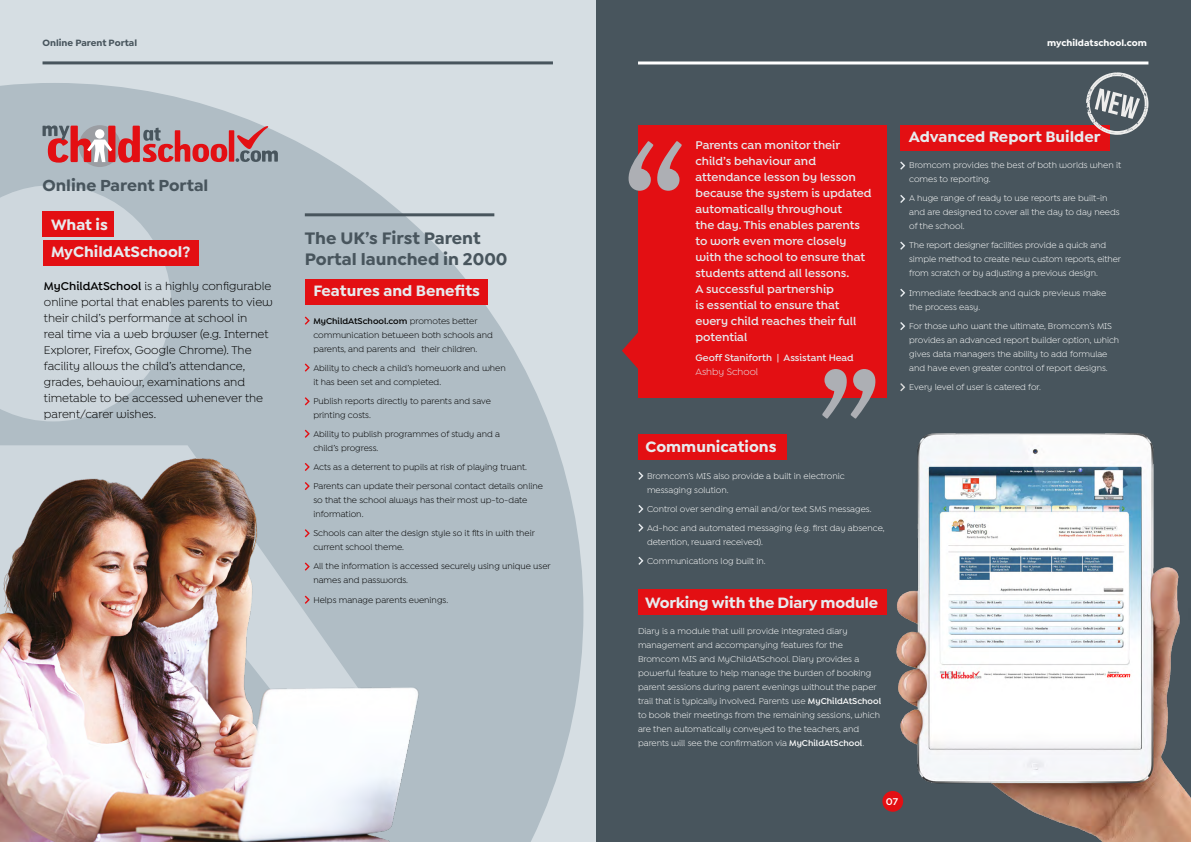
<style>
.page{position:relative;width:1191px;height:842px;background:#fff}
.page>*{position:absolute;margin:0;border:0;box-sizing:border-box;transform-origin:0 0}
.t1{font:700 17.8px/20.8px "Isidora Sans";color:#48555d}
.t2{font:700 17px "Isidora Sans";color:#48555d}
.t3{font:700 16px/27px "Isidora Sans";color:#e7ebee}
.t4{font:12px/16px "Isidora Sans Alt";color:#000}
.t5{font:600 12px/16px "Isidora Sans Alt";color:#e7ebee}
.t6{font:600 10px "Isidora Sans Alt";color:#e7ebee}
.t7{font:10px "Isidora Sans Alt";color:#e7ebee}
.t8{font:700 9.7px "Isidora Sans";color:#fff}
.t9{font:700 9.7px "Isidora Sans";color:#48555d}
.t10{font:500 9.7px "Gotham";color:#fff}
.t11{font:9px/14px "Isidora Sans Alt";color:#fff}
.t12{font:9px/14px "Isidora Sans Alt";color:#000}
.s1{font-weight:600}
.s2{font-family:"Isidora Sans"}
</style>
<div class="page">
<div style="left:595px;top:0;width:596px;height:842px;background:#48555d"></div>
<div style="left:0;top:0;width:595px;height:842px;background:#d6dee3"></div>
<svg style="left:0;top:83px;width:554px;height:353px;fill:#b0bdc5"></svg>
<svg style="left:0;top:185px;width:171px;height:236px"></svg>
<img style="left:0;top:436px;width:583px;height:406px">
<svg style="left:882px;top:791px;width:21px;height:21px"></svg>
<hr style="left:43px;top:61px;width:510px;height:3px;background:#48555d">
<hr style="left:638px;top:61px;width:510px;height:3px;background:#fff">
<div style="left:638px;top:125px;width:248px;height:272px;background:#e30f13"></div>
<svg style="left:622px;top:332px;width:16px;height:37px"></svg>
<div style="left:43px;top:212px;width:71px;height:25px;background:#e30f13"></div>
<div style="left:43px;top:240px;width:155px;height:26px;background:#e30f13"></div>
<div style="left:638px;top:434px;width:149px;height:26px;background:#e30f13"></div>
<div style="left:900px;top:125px;width:209px;height:26px;background:#e30f13"></div>
<div style="left:638px;top:590px;width:248px;height:25px;background:#e30f13"></div>
<div style="left:79px;top:125px;width:42px;height:42px;background:#9b9ea3;border-radius:50%"></div>
<svg style="left:43px;top:125px;width:235px;height:38px"></svg>
<hr style="left:305px;top:213px;width:189px;height:3px;background:#48555d">
<svg style="left:638px;top:472px;width:5px;height:8px"></svg>
<svg style="left:900px;top:162px;width:5px;height:8px"></svg>
<svg style="left:900px;top:195px;width:5px;height:8px"></svg>
<svg style="left:900px;top:242px;width:5px;height:8px"></svg>
<svg style="left:900px;top:289px;width:5px;height:8px"></svg>
<svg style="left:900px;top:322px;width:5px;height:8px"></svg>
<svg style="left:900px;top:383px;width:5px;height:8px"></svg>
<svg style="left:638px;top:505px;width:5px;height:8px"></svg>
<svg style="left:638px;top:524px;width:5px;height:8px"></svg>
<svg style="left:638px;top:557px;width:5px;height:8px"></svg>
<div style="left:305px;top:279px;width:182px;height:26px;background:#e30f13"></div>
<svg style="left:305px;top:317px;width:5px;height:8px"></svg>
<svg style="left:305px;top:397px;width:5px;height:8px"></svg>
<svg style="left:305px;top:463px;width:5px;height:8px"></svg>
<svg style="left:305px;top:430px;width:5px;height:8px"></svg>
<svg style="left:305px;top:529px;width:5px;height:8px"></svg>
<svg style="left:305px;top:563px;width:5px;height:8px"></svg>
<svg style="left:305px;top:596px;width:5px;height:8px"></svg>
<svg style="left:305px;top:482px;width:5px;height:8px"></svg>
<svg style="left:305px;top:364px;width:5px;height:8px"></svg>
<img style="left:886px;top:433px;width:305px;height:409px">
<svg style="left:822px;top:369px;width:53px;height:49px"></svg>
<svg style="left:628px;top:141px;width:53px;height:50px"></svg>
<svg style="left:1086px;top:72px;width:62px;height:63px"></svg>
<p class="t9" style="left:43px;top:36px;width:96px">Online Parent Portal</p>
<p class="t8" style="left:1047px;top:37px;width:101px">mychildatschool.com</p>
<h2 class="t2" style="left:43px;top:175px;width:167px">Online Parent Portal</h2>
<h3 class="t3" style="left:51px;top:211px;width:141px">What is<br>MyChildAtSchool?</h3>
<p class="t4" style="left:44px;top:278px;width:230px"><span class="s1">MyChildAtSchool</span> is a highly configurable online portal that enables parents to <span class="s2">v</span>iew their child’s performance at school in<br>real time <span class="s2">v</span>ia a web browser (e.g. Internet Explorer, Firefox, Google Chrome). The facility allows the child’s attendance, grades, behaviour, examinations and timetable to be accessed whene<span class="s2">v</span>er the parent/carer wishes.</p>
<h1 class="t1" style="left:305px;top:228px;width:204px">The UK’s First Parent<br>Portal launched in 2000</h1>
<h3 class="t3" style="left:313px;top:277px;width:168px">Features and Benefits</h3>
<p class="t12" style="left:313px;top:314px;width:181px"><span class="s1">MyChildAtSchool.com</span> promotes better communication between both schools and parents, and parents and their children.</p>
<p class="t12" style="left:313px;top:361px;width:194px">Ability to check a child’s homework and when it has been set and completed.</p>
<p class="t12" style="left:313px;top:394px;width:179px">Publish reports directly to parents and sa<span class="s2">v</span>e printing costs.</p>
<p class="t12" style="left:313px;top:427px;width:188px">Ability to publish programmes of study and a child’s progress.</p>
<p class="t12" style="left:313px;top:457px;width:231px;line-height:19.1px">Acts as a deterrent to pupils at risk of playing truant.<br>Parents can update their personal contact details online</p>
<p class="t12" style="left:313px;top:493px;width:215px">so that the school always has their most up-to-date information.</p>
<p class="t12" style="left:313px;top:526px;width:223px">Schools can alter the design style so it fits in with their current school theme.</p>
<p class="t12" style="left:313px;top:559px;width:239px">All the information is accessed securely using unique user names and passwords.</p>
<p class="t12" style="left:313px;top:592px;width:136px">Helps manage parents evenings.</p>
<p class="t5" style="left:695px;top:137px;width:178px">Parents can monitor their child’s beha<span class="s2">v</span>iour and attendance lesson by lesson because the system is updated automatically throughout<br>the day. This enables parents to work e<span class="s2">v</span>en more closely with the school to ensure that students attend all lessons.<br>A successful partnership<br>is essential to ensure that every child reaches their full potential</p>
<p class="t6" style="left:695px;top:352px;width:160px">Geoff Staniforth | Assistant Head</p>
<p class="t7" style="left:695px;top:366px;width:64px">Ashby School</p>
<h3 class="t3" style="left:645px;top:433px;width:132px">Communications</h3>
<p class="t11" style="left:647px;top:469px;width:199px">Bromcom’s MIS also pro<span class="s2">v</span>ide a built in electronic messaging solution.</p>
<p class="t11" style="left:647px;top:499px;width:239px;line-height:19.1px">Control o<span class="s2">v</span>er sending email and/or text SMS messages.<br>Ad-hoc and automated messaging (e.g. first day absence,</p>
<p class="t11" style="left:647px;top:532px;width:120px;line-height:19.1px">detention, reward recei<span class="s2">v</span>ed).<br>Communications log built in.</p>
<h3 class="t3" style="left:645px;top:589px;width:235px">Working with the Diary module</h3>
<p class="t11" style="left:638px;top:624px;width:244px">Diary is a module that will pro<span class="s2">v</span>ide integrated diary management and accompanying features for the Bromcom MIS and MyChildAtSchool. Diary pro<span class="s2">v</span>ides a powerful feature to help manage the burden of booking parent sessions during parent e<span class="s2">v</span>enings without the paper trail that is typically in<span class="s2">v</span>ol<span class="s2">v</span>ed. Parents use <span class="s1">MyChildAtSchool </span>to book their meetings from the remaining sessions, which are then automatically con<span class="s2">v</span>eyed to the teachers, and parents will see the confirmation <span class="s2">v</span>ia <span class="s1">MyChildAtSchool</span>.</p>
<h3 class="t3" style="left:909px;top:123px;width:193px">Advanced Report Builder</h3>
<p class="t11" style="left:909px;top:158px;width:213px">Bromcom pro<span class="s2">v</span>ides the best of both worlds when it comes to reporting.</p>
<p class="t11" style="left:909px;top:191px;width:212px">A huge range of ready to use reports are built-in and are designed to co<span class="s2">v</span>er all the day to day needs of the school.</p>
<p class="t11" style="left:909px;top:238px;width:213px">The report designer facilities pro<span class="s2">v</span>ide a quick and simple method to create new custom reports, either from scratch or by adjusting a pre<span class="s2">v</span>ious design.</p>
<p class="t11" style="left:909px;top:285px;width:199px">Immediate feedback and quick pre<span class="s2">v</span>iews make the process easy.</p>
<p class="t11" style="left:909px;top:319px;width:211px">For those who want the ultimate, Bromcom’s MIS pro<span class="s2">v</span>ides an ad<span class="s2">v</span>anced report builder option, which gi<span class="s2">v</span>es data managers the ability to add formulae and ha<span class="s2">v</span>e e<span class="s2">v</span>en greater control of report designs.</p>
<p class="t11" style="left:909px;top:380px;width:133px">E<span class="s2">v</span>ery le<span class="s2">v</span>el of user is catered for.</p>
<p class="t10" style="left:885px;top:795px;width:14px">07</p>
</div>
